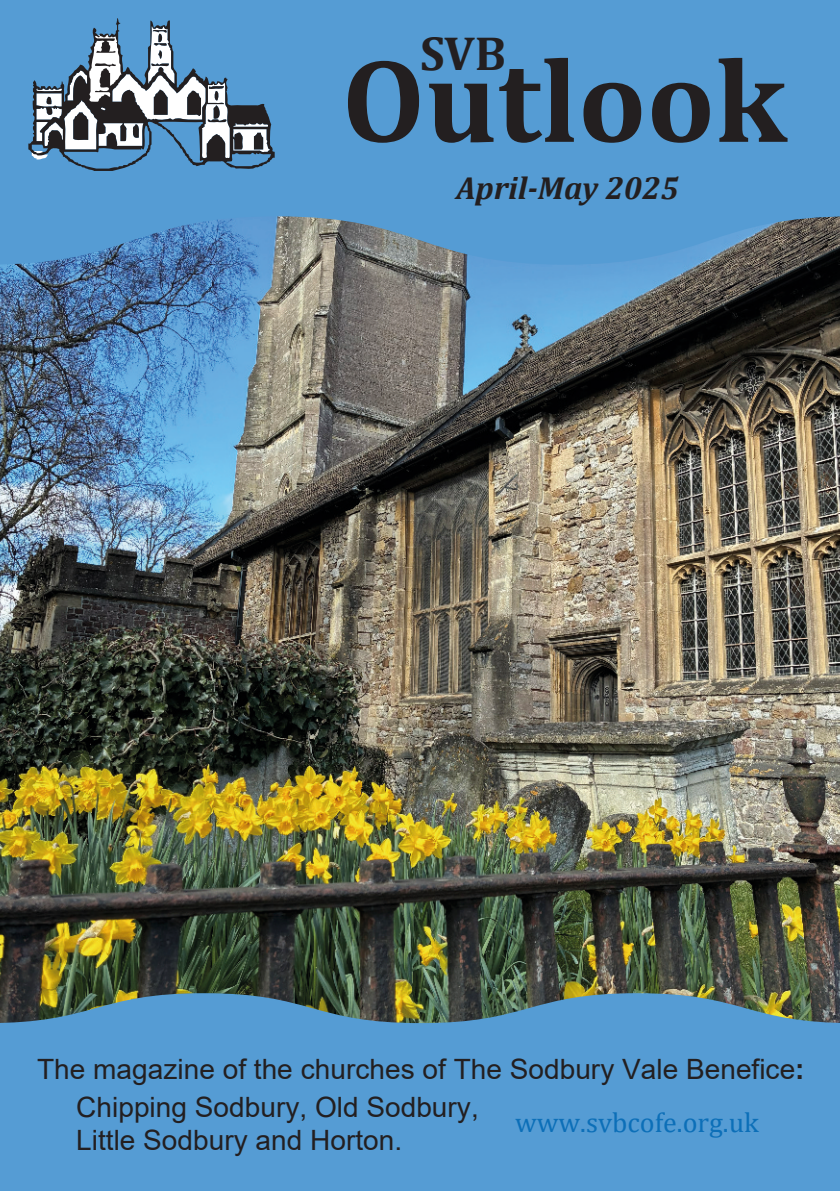
<style>
.page{position:relative;width:840px;height:1191px;background:#fff}
.page>*{position:absolute;margin:0;border:0;box-sizing:border-box;transform-origin:0 0}
.t1{font:700 120px "Cambria";color:#231f20}
.t2{font:700 48px "Cambria";color:#231f20}
.t3{font:italic 700 32px "Cambria";color:#231f20}
.t4{font:28px/32.2px "Arial";color:#231f20}
.t5{font:28px "Cambria";color:#0c6fb8}
.s1{font-weight:700}
</style>
<div class="page">
<img style="left:0;top:265px;width:839px;height:728px">
<svg style="left:0;top:0;width:839px;height:265px;background:#5798cc"></svg>
<svg style="left:28px;top:18px;width:246px;height:153px"></svg>
<svg style="left:0;top:993px;width:839px;height:198px;background:#5496c8"></svg>
<h2 class="t2" style="left:420px;top:32px;width:87px">SVB</h2>
<h1 class="t1" style="left:341px;top:48px;width:446px">Outlook</h1>
<p class="t3" style="left:456px;top:174px;width:224px">April-May 2025</p>
<p class="t4" style="left:37px;top:1055px;width:768px">The magazine of the churches of The Sodbury Vale Benefice<span class="s1">:</span></p>
<p class="t4" style="left:76px;top:1094px;width:404px">Chipping Sodbury, Old Sodbury,<br>Little Sodbury and Horton.</p>
<p class="t5" style="left:515px;top:1110px;width:245px">www.svbcofe.org.uk</p>
</div>
